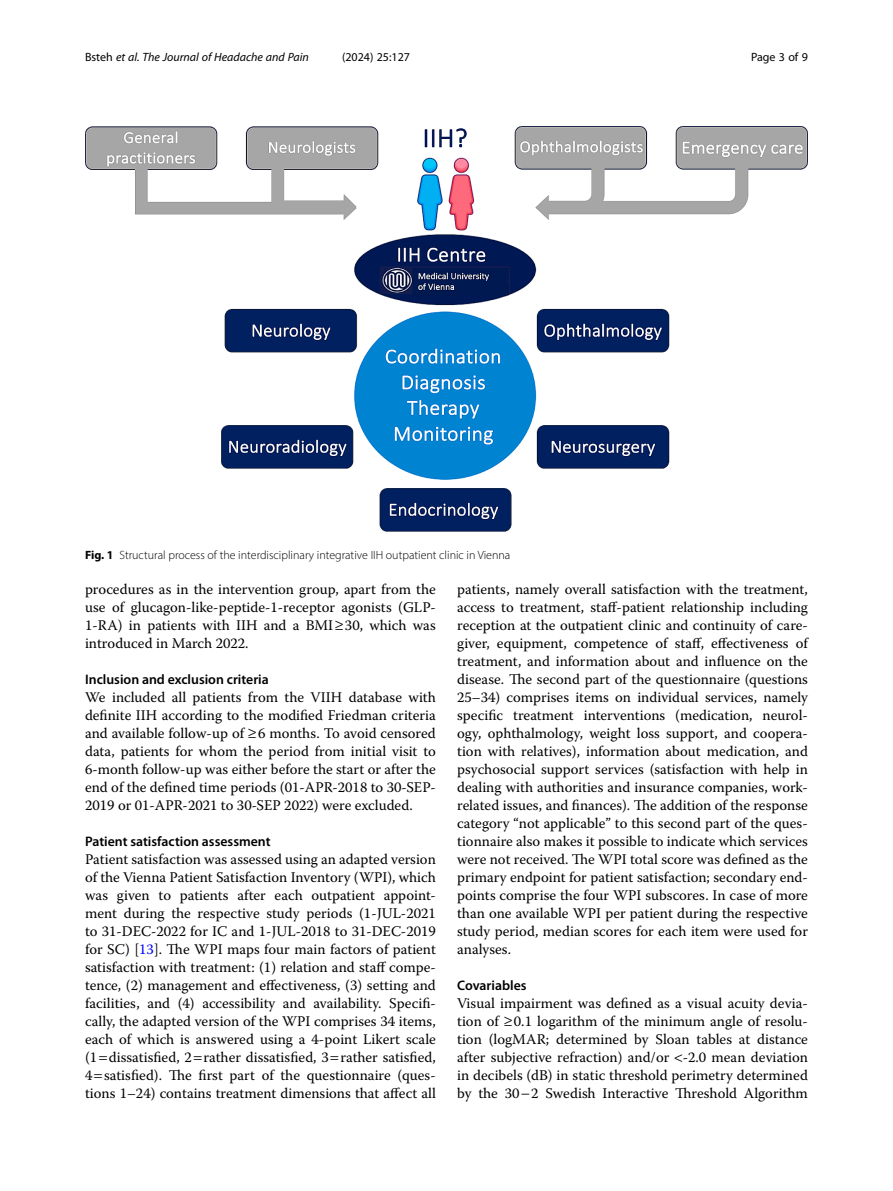
<style>
.page{position:relative;width:893px;height:1191px;background:#fff}
.page>*{position:absolute;margin:0;border:0;box-sizing:border-box;transform-origin:0 0}
.Body_Text{font:14.7px/18px "Warnock Pro";color:#000;text-align:justify}
.Head_2{font:600 13.8px "Myriad Pro";color:#000}
.Figure_Caption{font:300 12px "Myriad Pro";color:#000}
.t1{font:italic 12px "Myriad Pro";color:#000}
.t2{font:12px "Myriad Pro";color:#000}
.s1{font-style:normal}
.s2{font-weight:700}
.s3{color:#00f}
</style>
<div class="page">
<img style="left:85px;top:126px;width:723px;height:406px">
<p class="t1" style="left:85px;top:50px;width:225px"><span class="s1">Bsteh</span> et al. The Journal of Headache and Pain</p>
<p class="t2" style="left:342px;top:50px;width:70px">(2024) 25:127</p>
<p class="t2" style="left:751px;top:50px;width:58px">Page 3 of 9</p>
<p class="Figure_Caption" style="left:85px;top:547px;width:427px"><span class="s2">Fig. 1</span> Structural process of the interdisciplinary integrative IIH outpatient clinic in Vienna</p>
<p class="Body_Text" style="left:85px;top:580px;width:352px">procedures as in the intervention group, apart from the use of glucagon-like-peptide-1-receptor agonists (GLP-1-RA) in patients with IIH and a BMI≥30, which was introduced in March 2022.</p>
<p class="Head_2" style="left:85px;top:671px;width:185px">Inclusion and exclusion criteria</p>
<p class="Body_Text" style="left:85px;top:688px;width:352px">We included all patients from the VIIH database with definite IIH according to the modified Friedman criteria and available follow-up of ≥6 months. To avoid censored data, patients for whom the period from initial visit to 6-month follow-up was either before the start or after the end of the defined time periods (01-APR-2018 to 30-SEP-2019 or 01-APR-2021 to 30-SEP 2022) were excluded.</p>
<p class="Head_2" style="left:85px;top:833px;width:187px">Patient satisfaction assessment</p>
<p class="Body_Text" style="left:85px;top:850px;width:352px">Patient satisfaction was assessed using an adapted version of the Vienna Patient Satisfaction Inventory (WPI), which was given to patients after each outpatient appoint&shy;ment during the respective study periods (1-JUL-2021 to 31-DEC-2022 for IC and 1-JUL-2018 to 31-DEC-2019 for SC) [<span class="s3">13</span>]. The WPI maps four main factors of patient satisfaction with treatment: (1) relation and staff compe&shy;tence, (2) management and effectiveness, (3) setting and facilities, and (4) accessibility and availability. Specifi&shy;cally, the adapted version of the WPI comprises 34 items, each of which is answered using a 4-point Likert scale (1 dissatisfied, 2 rather dissatisfied, 3 rather satisfied, 4 satisfied). The first part of the questionnaire (ques&shy;tions 1–24) contains treatment dimensions that affect all</p>
<p class="Body_Text" style="left:457px;top:580px;width:352px">patients, namely overall satisfaction with the treatment, access to treatment, staff-patient relationship including reception at the outpatient clinic and continuity of care&shy;giver, equipment, competence of staff, effectiveness of treatment, and information about and influence on the disease. The second part of the questionnaire (questions 25–34) comprises items on individual services, namely specific treatment interventions (medication, neurol&shy;ogy, ophthalmology, weight loss support, and coopera&shy;tion with relatives), information about medication, and psychosocial support services (satisfaction with help in dealing with authorities and insurance companies, work&shy;related issues, and finances). The addition of the response category “not applicable” to this second part of the ques&shy;tionnaire also makes it possible to indicate which services were not received. The WPI total score was defined as the primary endpoint for patient satisfaction; secondary end&shy;points comprise the four WPI subscores. In case of more than one available WPI per patient during the respective study period, median scores for each item were used for analyses.</p>
<p class="Head_2" style="left:457px;top:977px;width:71px">Covariables</p>
<p class="Body_Text" style="left:457px;top:994px;width:352px">Visual impairment was defined as a visual acuity devia&shy;tion of ≥0.1 logarithm of the minimum angle of resolu&shy;tion (logMAR; determined by Sloan tables at distance after subjective refraction) and/or -2.0 mean deviation in decibels (dB) in static threshold perimetry determined by the 30−2 Swedish Interactive Threshold Algorithm</p>
</div>
